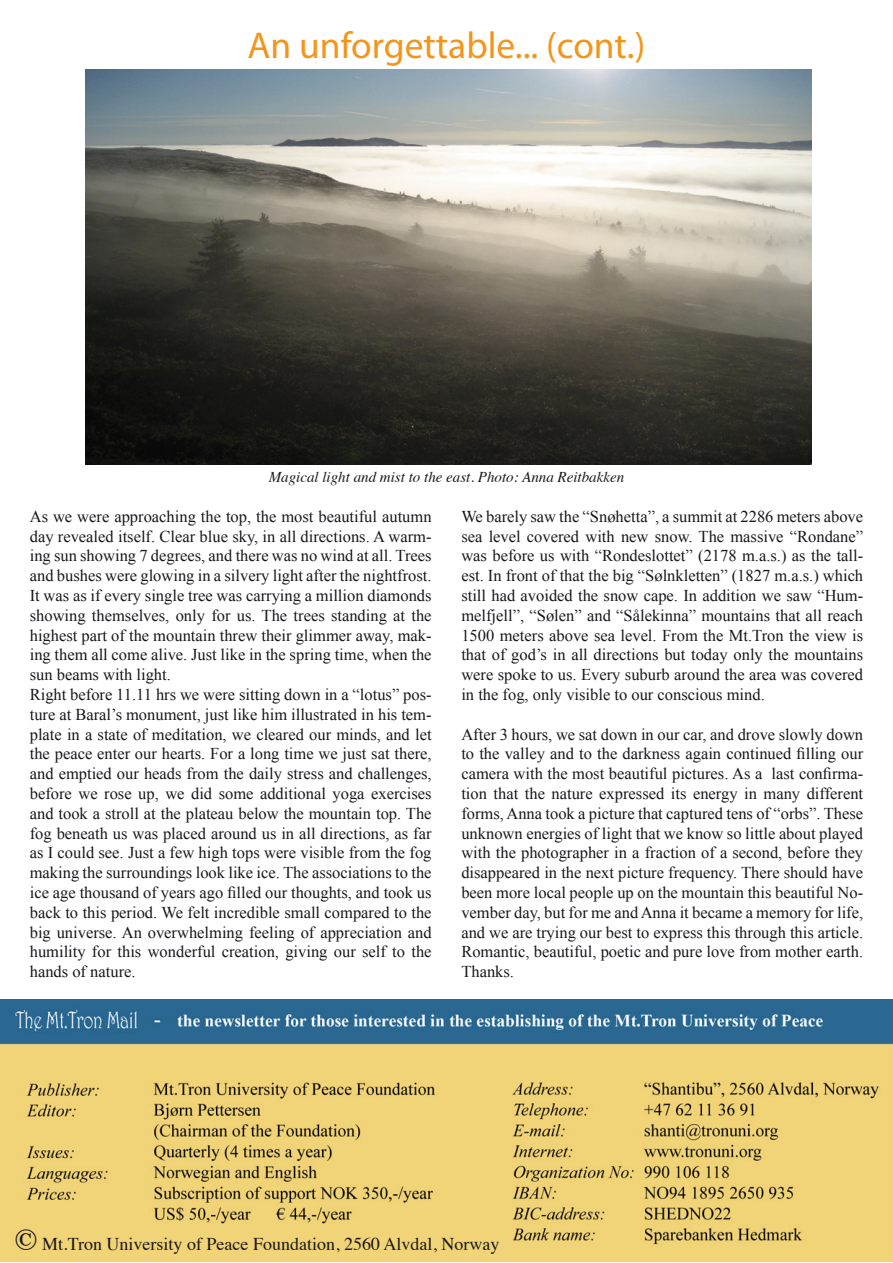
<style>
.page{position:relative;width:893px;height:1263px;background:#fff}
.page>*{position:absolute;margin:0;border:0;box-sizing:border-box;transform-origin:0 0}
.t1{font:37.5px "Myriad Pro";color:#f3951a}
.t2{font:18px "Times";color:#1a171c}
.t3{font:16.5px/19.8px "Times New Roman";color:#1a171c;text-align:justify}
.t4{font:italic 15px "Times";color:#1a171c}
.s1{font-size:30px}
</style>
<div class="page">
<img style="left:0;top:1000px;width:893px;height:262px">
<img style="left:85px;top:69px;width:727px;height:396px">
<h1 class="t1" style="left:248px;top:22px;width:399px">An unforgettable... (cont.)</h1>
<p class="t4" style="left:269px;top:464px;width:357px">Magical light and mist to the east. Photo: Anna Reitbakken</p>
<p class="t3" style="left:30px;top:506px;width:403px;text-align:left">As we were approaching the top, the most beautiful autumn day revealed itself. Clear blue sky, in all directions. A warm&shy;ing sun showing 7 degrees, and there was no wind at all. Trees and bushes were glowing in a silvery light after the nightfrost.<br>It was as if every single tree was carrying a million diamonds showing themselves, only for us. The trees standing at the highest part of the mountain threw their glimmer away, mak&shy;ing them all come alive. Just like in the spring time, when the sun beams with light.<br>Right before 11.11 hrs we were sitting down in a “lotus” pos&shy;ture at Baral’s monument, just like him illustrated in his tem&shy;plate in a state of meditation, we cleared our minds, and let the peace enter our hearts. For a long time we just sat there, and emptied our heads from the daily stress and challenges, before we rose up, we did some additional yoga exercises and took a stroll at the plateau below the mountain top. The fog beneath us was placed around us in all directions, as far as I could see. Just a few high tops were visible from the fog making the surroundings look like ice. The associations to the ice age thousand of years ago filled our thoughts, and took us back to this period. We felt incredible small compared to the big universe. An overwhelming feeling of appreciation and humility for this wonderful creation, giving our self to the hands of nature.</p>
<p class="t3" style="left:461px;top:506px;width:403px">We barely saw the “Snøhetta”, a summit at 2286 meters above sea level covered with new snow. The massive “Rondane” was before us with “Rondeslottet” (2178 m.a.s.) as the tall&shy;est. In front of that the big “Sølnkletten” (1827 m.a.s.) which still had avoided the snow cape. In addition we saw “Hum&shy;melfjell”, “Sølen” and “Sålekinna” mountains that all reach 1500 meters above sea level. From the Mt.Tron the view is that of god’s in all directions but today only the mountains were spoke to us. Every suburb around the area was covered in the fog, only visible to our conscious mind.</p>
<p class="t3" style="left:461px;top:724px;width:403px">After 3 hours, we sat down in our car, and drove slowly down to the valley and to the darkness again continued filling our camera with the most beautiful pictures. As a last confirma&shy;tion that the nature expressed its energy in many different forms, Anna took a picture that captured tens of “orbs”. These unknown energies of light that we know so little about played with the photographer in a fraction of a second, before they disappeared in the next picture frequency. There should have been more local people up on the mountain this beautiful No&shy;vember day, but for me and Anna it became a memory for life, and we are trying our best to express this through this article.<br>Romantic, beautiful, poetic and pure love from mother earth.<br>Thanks.</p>
<p class="t2" style="left:15px;top:1227px;width:486px"><span class="s1">©</span> Mt.Tron University of Peace Foundation, 2560 Alvdal, Norway</p>
</div>
